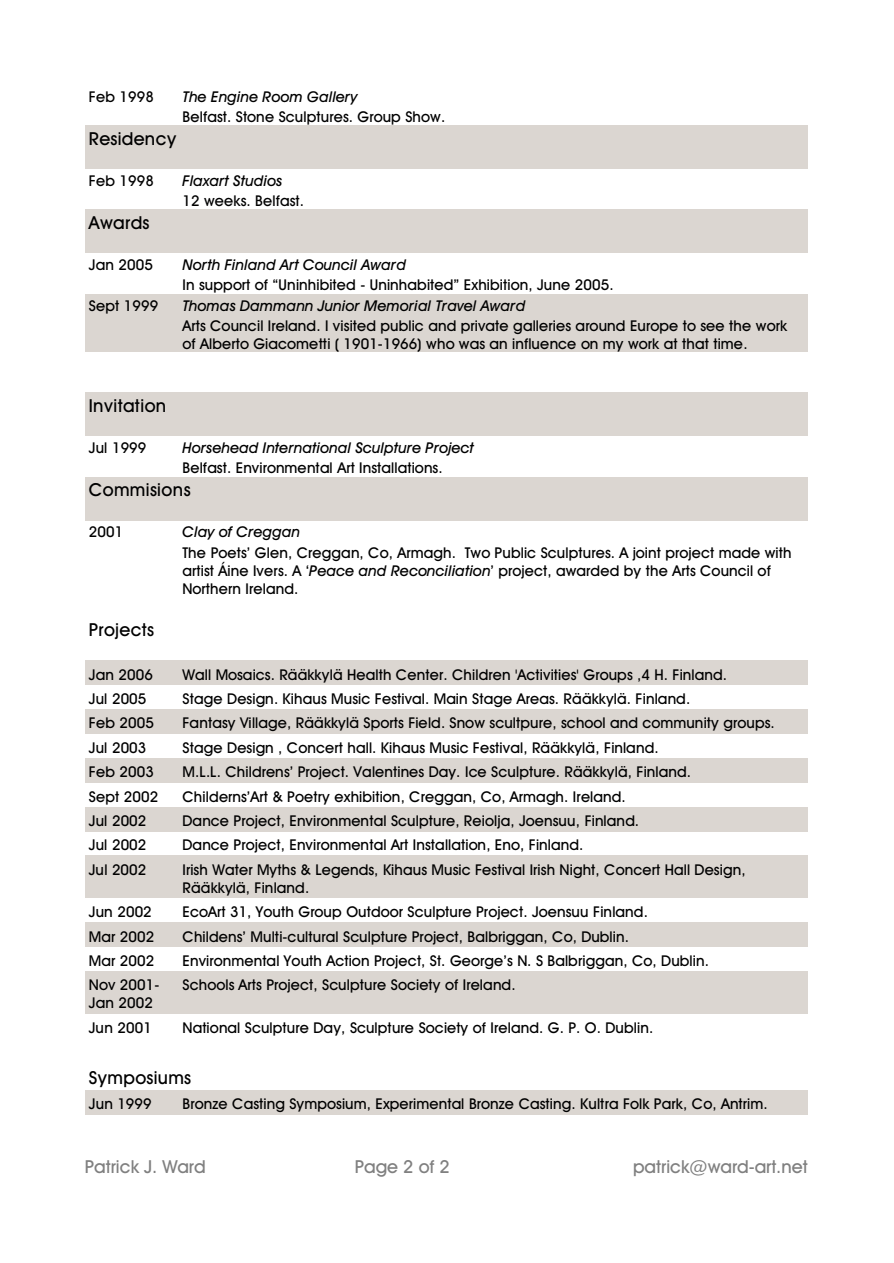
<style>
.page{position:relative;width:894px;height:1263px;background:#fff}
.page>*{position:absolute;margin:0;border:0;box-sizing:border-box;transform-origin:0 0}
.t1{font:18px "Avant Garde Md BT";letter-spacing:.015em;color:#000}
.t2{font:18px "Avant Garde Md BT";letter-spacing:-.005em;color:#808080}
.t3{font:15px/18px "Avant Garde Md BT";letter-spacing:.005em;color:#000}
.t4{font:italic 15px "Avant Garde Md BT";letter-spacing:.005em;color:#000}
.s1{font-style:italic}
</style>
<div class="page">
<div style="left:85px;top:125px;width:93px;height:24px;background:#dbd6d1"></div>
<div style="left:178px;top:125px;width:629px;height:24px;background:#dbd6d1"></div>
<div style="left:85px;top:149px;width:722px;height:20px;background:#dbd6d1"></div>
<div style="left:85px;top:210px;width:93px;height:23px;background:#dbd6d1"></div>
<div style="left:178px;top:210px;width:629px;height:23px;background:#dbd6d1"></div>
<div style="left:85px;top:233px;width:722px;height:20px;background:#dbd6d1"></div>
<div style="left:85px;top:294px;width:93px;height:20px;background:#dbd6d1"></div>
<div style="left:178px;top:294px;width:629px;height:20px;background:#dbd6d1"></div>
<div style="left:85px;top:314px;width:93px;height:38px;background:#dbd6d1"></div>
<div style="left:178px;top:314px;width:629px;height:38px;background:#dbd6d1"></div>
<div style="left:85px;top:393px;width:722px;height:23px;background:#dbd6d1"></div>
<div style="left:85px;top:416px;width:722px;height:20px;background:#dbd6d1"></div>
<div style="left:85px;top:477px;width:93px;height:23px;background:#dbd6d1"></div>
<div style="left:178px;top:477px;width:629px;height:23px;background:#dbd6d1"></div>
<div style="left:85px;top:501px;width:722px;height:19px;background:#dbd6d1"></div>
<div style="left:85px;top:661px;width:93px;height:24px;background:#dbd6d1"></div>
<div style="left:178px;top:661px;width:629px;height:24px;background:#dbd6d1"></div>
<div style="left:85px;top:710px;width:93px;height:24px;background:#dbd6d1"></div>
<div style="left:178px;top:710px;width:629px;height:24px;background:#dbd6d1"></div>
<div style="left:85px;top:758px;width:93px;height:24px;background:#dbd6d1"></div>
<div style="left:178px;top:758px;width:629px;height:24px;background:#dbd6d1"></div>
<div style="left:85px;top:807px;width:93px;height:24px;background:#dbd6d1"></div>
<div style="left:178px;top:807px;width:629px;height:24px;background:#dbd6d1"></div>
<div style="left:85px;top:856px;width:93px;height:42px;background:#dbd6d1"></div>
<div style="left:178px;top:856px;width:629px;height:42px;background:#dbd6d1"></div>
<div style="left:85px;top:923px;width:93px;height:24px;background:#dbd6d1"></div>
<div style="left:178px;top:923px;width:629px;height:24px;background:#dbd6d1"></div>
<div style="left:85px;top:971px;width:93px;height:43px;background:#dbd6d1"></div>
<div style="left:178px;top:971px;width:629px;height:43px;background:#dbd6d1"></div>
<div style="left:85px;top:1091px;width:93px;height:24px;background:#dbd6d1"></div>
<div style="left:178px;top:1091px;width:629px;height:24px;background:#dbd6d1"></div>
<p class="t3" style="left:89px;top:89px;width:67px">Feb 1998</p>
<p class="t4" style="left:183px;top:90px;width:177px">The Engine Room Gallery</p>
<p class="t3" style="left:183px;top:109px;width:264px">Belfast. Stone Sculptures. Group Show.</p>
<p class="t1" style="left:89px;top:131px;width:89px">Residency</p>
<p class="t3" style="left:89px;top:173px;width:67px">Feb 1998</p>
<p class="t4" style="left:183px;top:175px;width:101px">Flaxart Studios</p>
<p class="t3" style="left:183px;top:193px;width:123px">12 weeks. Belfast.</p>
<p class="t1" style="left:89px;top:216px;width:62px">Awards</p>
<p class="t3" style="left:89px;top:257px;width:66px">Jan 2005</p>
<p class="t4" style="left:183px;top:259px;width:225px">North Finland Art Council Award</p>
<p class="t3" style="left:183px;top:278px;width:433px">In support of “Uninhibited - Uninhabited” Exhibition, June 2005.</p>
<p class="t3" style="left:89px;top:298px;width:71px">Sept 1999</p>
<p class="t4" style="left:183px;top:299px;width:344px">Thomas Dammann Junior Memorial Travel Award</p>
<p class="t3" style="left:183px;top:318px;width:606px">Arts Council Ireland. I visited public and private galleries around Europe to see the work of Alberto Giacometti ( 1901-1966) who was an influence on my work at that time.</p>
<p class="t1" style="left:89px;top:398px;width:79px">Invitation</p>
<p class="t3" style="left:89px;top:440px;width:59px">Jul 1999</p>
<p class="t4" style="left:183px;top:442px;width:293px">Horsehead International Sculpture Project</p>
<p class="t3" style="left:183px;top:460px;width:262px">Belfast. Environmental Art Installations.</p>
<p class="t1" style="left:89px;top:483px;width:103px">Commisions</p>
<p class="t3" style="left:89px;top:525px;width:36px">2001</p>
<p class="t4" style="left:183px;top:526px;width:119px">Clay of Creggan</p>
<p class="t3" style="left:183px;top:545px;width:611px">The Poets’ Glen, Creggan, Co, Armagh. Two Public Sculptures. A joint project made with artist Áine Ivers. A ‘<span class="s1">Peace and Reconciliation</span>’ project, awarded by the Arts Council of<br>Northern Ireland.</p>
<p class="t1" style="left:89px;top:623px;width:67px">Projects</p>
<p class="t3" style="left:89px;top:667px;width:66px">Jan 2006</p>
<p class="t3" style="left:183px;top:667px;width:546px">Wall Mosaics. Rääkkylä Health Center. Children 'Activities' Groups ,4 H. Finland.</p>
<p class="t3" style="left:89px;top:691px;width:59px">Jul 2005</p>
<p class="t3" style="left:183px;top:691px;width:509px">Stage Design. Kihaus Music Festival. Main Stage Areas. Rääkkylä. Finland.</p>
<p class="t3" style="left:89px;top:716px;width:67px">Feb 2005</p>
<p class="t3" style="left:183px;top:716px;width:594px">Fantasy Village, Rääkkylä Sports Field. Snow scultpure, school and community groups.</p>
<p class="t3" style="left:89px;top:740px;width:59px">Jul 2003</p>
<p class="t3" style="left:183px;top:740px;width:478px">Stage Design , Concert hall. Kihaus Music Festival, Rääkkylä, Finland.</p>
<p class="t3" style="left:89px;top:764px;width:67px">Feb 2003</p>
<p class="t3" style="left:183px;top:764px;width:510px">M.L.L. Childrens’ Project. Valentines Day. Ice Sculpture. Rääkkylä, Finland.</p>
<p class="t3" style="left:89px;top:789px;width:71px">Sept 2002</p>
<p class="t3" style="left:183px;top:789px;width:445px">Childerns’Art &amp; Poetry exhibition, Creggan, Co, Armagh. Ireland.</p>
<p class="t3" style="left:89px;top:813px;width:59px">Jul 2002</p>
<p class="t3" style="left:183px;top:813px;width:458px">Dance Project, Environmental Sculpture, Reiolja, Joensuu, Finland.</p>
<p class="t3" style="left:89px;top:837px;width:59px">Jul 2002</p>
<p class="t3" style="left:183px;top:837px;width:402px">Dance Project, Environmental Art Installation, Eno, Finland.</p>
<p class="t3" style="left:89px;top:862px;width:59px">Jul 2002</p>
<p class="t3" style="left:183px;top:862px;width:565px">Irish Water Myths &amp; Legends, Kihaus Music Festival Irish Night, Concert Hall Design,<br>Rääkkylä, Finland.</p>
<p class="t3" style="left:89px;top:904px;width:64px">Jun 2002</p>
<p class="t3" style="left:183px;top:904px;width:467px">EcoArt 31, Youth Group Outdoor Sculpture Project. Joensuu Finland.</p>
<p class="t3" style="left:89px;top:929px;width:67px">Mar 2002</p>
<p class="t3" style="left:183px;top:929px;width:448px">Childens’ Multi-cultural Sculpture Project, Balbriggan, Co, Dublin.</p>
<p class="t3" style="left:89px;top:953px;width:67px">Mar 2002</p>
<p class="t3" style="left:183px;top:953px;width:528px">Environmental Youth Action Project, St. George’s N. S Balbriggan, Co, Dublin.</p>
<p class="t3" style="left:89px;top:977px;width:72px">Nov 2001-<br>Jan 2002</p>
<p class="t3" style="left:183px;top:977px;width:335px">Schools Arts Project, Sculpture Society of Ireland.</p>
<p class="t3" style="left:89px;top:1020px;width:64px">Jun 2001</p>
<p class="t3" style="left:183px;top:1020px;width:472px">National Sculpture Day, Sculpture Society of Ireland. G. P. O. Dublin.</p>
<p class="t1" style="left:89px;top:1070px;width:104px">Symposiums</p>
<p class="t3" style="left:89px;top:1096px;width:64px">Jun 1999</p>
<p class="t3" style="left:183px;top:1096px;width:587px">Bronze Casting Symposium, Experimental Bronze Casting. Kultra Folk Park, Co, Antrim.</p>
<p class="t2" style="left:85px;top:1160px;width:122px">Patrick J. Ward</p>
<p class="t2" style="left:355px;top:1160px;width:96px">Page 2 of 2</p>
<p class="t2" style="left:633px;top:1160px;width:176px">patrick@ward-art.net</p>
</div>
